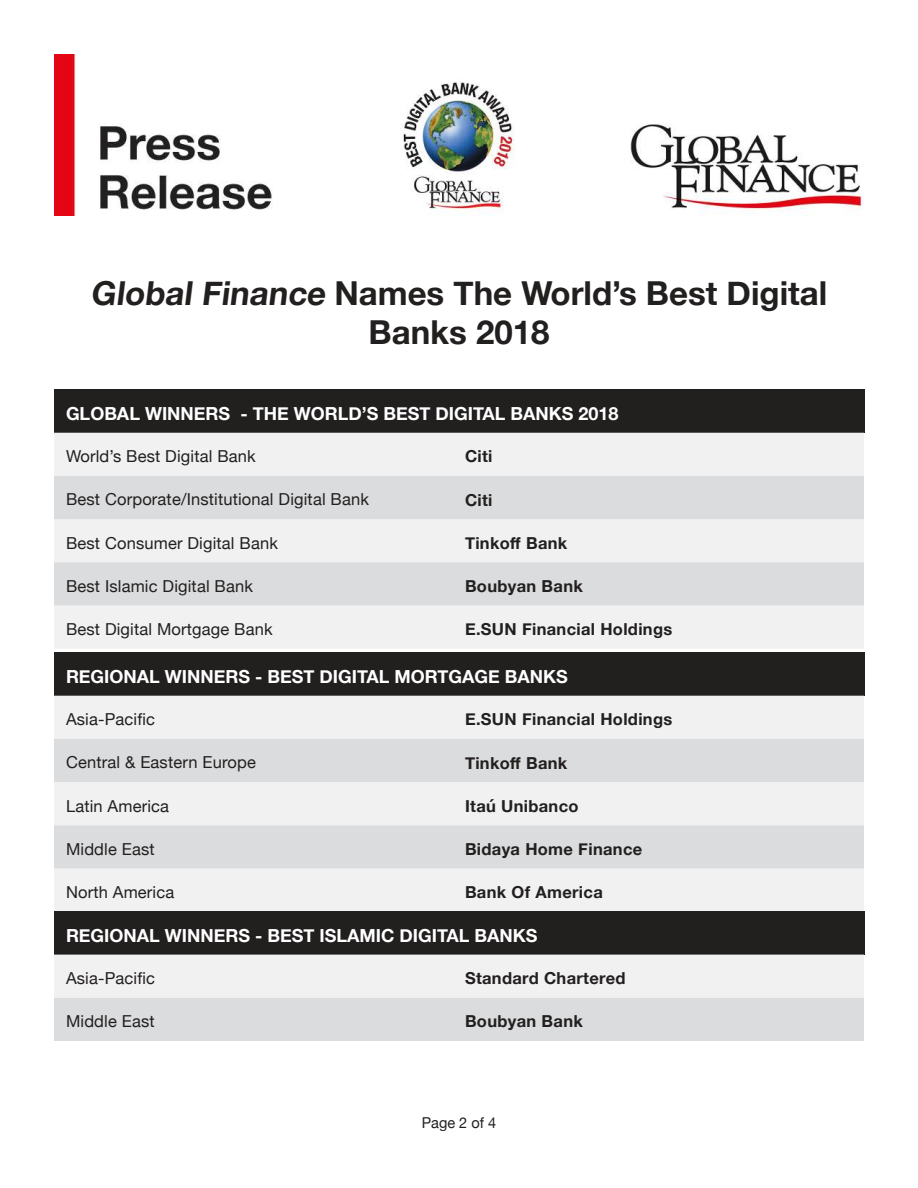
<style>
.page{position:relative;width:918px;height:1188px;background:#fff}
.page>*{position:absolute;margin:0;border:0;box-sizing:border-box;transform-origin:0 0}
.t1{font:700 33px/39.6px "Helvetica Neue";color:#221f1f;text-align:center}
.t2{font:700 18px "Helvetica Neue";color:#fff}
.t3{font:16.5px "Helvetica Neue";letter-spacing:.01em;color:#221f1f}
.t4{font:700 16.5px "Helvetica Neue";letter-spacing:.02em;color:#221f1f}
.t5{font:15px "Helvetica Neue";color:#221f1f}
</style>
<div class="page">
<div style="left:54px;top:652px;width:810px;height:44px;background:#221f1f"></div>
<div style="left:54px;top:696px;width:810px;height:215px;background:#f1f1f2"></div>
<svg style="left:54px;top:739px;width:810px;height:129px;fill:#dbdcde"></svg>
<div style="left:54px;top:911px;width:810px;height:44px;background:#221f1f"></div>
<svg style="left:54px;top:955px;width:810px;height:86px"></svg>
<div style="left:54px;top:390px;width:810px;height:43px;background:#221f1f"></div>
<div style="left:54px;top:433px;width:810px;height:216px;background:#f1f1f2"></div>
<svg style="left:54px;top:476px;width:810px;height:130px;fill:#dbdcde"></svg>
<img style="left:54px;top:54px;width:808px;height:162px">
<h1 class="t1" style="left:91px;top:275px;width:738px">Global Finance Names The World’s Best Digital<br>Banks 2018</h1>
<p class="t2" style="left:66px;top:406px;width:554px">GLOBAL WINNERS - THE WORLD’S BEST DIGITAL BANKS 2018</p>
<p class="t3" style="left:66px;top:450px;width:191px">World’s Best Digital Bank</p>
<p class="t4" style="left:465px;top:449px;width:29px">Citi</p>
<p class="t3" style="left:66px;top:493px;width:305px">Best Corporate/Institutional Digital Bank</p>
<p class="t4" style="left:465px;top:493px;width:29px">Citi</p>
<p class="t3" style="left:66px;top:537px;width:213px">Best Consumer Digital Bank</p>
<p class="t4" style="left:465px;top:530px;width:104px">Tinko昀昀 Bank</p>
<p class="t3" style="left:66px;top:580px;width:189px">Best Islamic Digital Bank</p>
<p class="t4" style="left:465px;top:579px;width:119px">Boubyan Bank</p>
<p class="t3" style="left:66px;top:623px;width:208px">Best Digital Mortgage Bank</p>
<p class="t4" style="left:465px;top:622px;width:209px">E.SUN Financial Holdings</p>
<p class="t2" style="left:66px;top:669px;width:503px">REGIONAL WINNERS - BEST DIGITAL MORTGAGE BANKS</p>
<p class="t3" style="left:66px;top:707px;width:91px">Asia-Paci昀椀c</p>
<p class="t4" style="left:465px;top:712px;width:209px">E.SUN Financial Holdings</p>
<p class="t3" style="left:66px;top:756px;width:191px">Central &amp; Eastern Europe</p>
<p class="t4" style="left:465px;top:750px;width:104px">Tinko昀昀 Bank</p>
<p class="t3" style="left:66px;top:799px;width:105px">Latin America</p>
<p class="t4" style="left:465px;top:799px;width:115px">Itaú Unibanco</p>
<p class="t3" style="left:66px;top:843px;width:90px">Middle East</p>
<p class="t4" style="left:465px;top:842px;width:179px">Bidaya Home Finance</p>
<p class="t3" style="left:66px;top:886px;width:110px">North America</p>
<p class="t4" style="left:465px;top:885px;width:139px">Bank Of America</p>
<p class="t2" style="left:66px;top:928px;width:473px">REGIONAL WINNERS - BEST ISLAMIC DIGITAL BANKS</p>
<p class="t3" style="left:66px;top:966px;width:91px">Asia-Paci昀椀c</p>
<p class="t4" style="left:465px;top:971px;width:162px">Standard Chartered</p>
<p class="t3" style="left:66px;top:1015px;width:90px">Middle East</p>
<p class="t4" style="left:465px;top:1014px;width:119px">Boubyan Bank</p>
<p class="t5" style="left:422px;top:1117px;width:76px">Page 2 of 4</p>
</div>
